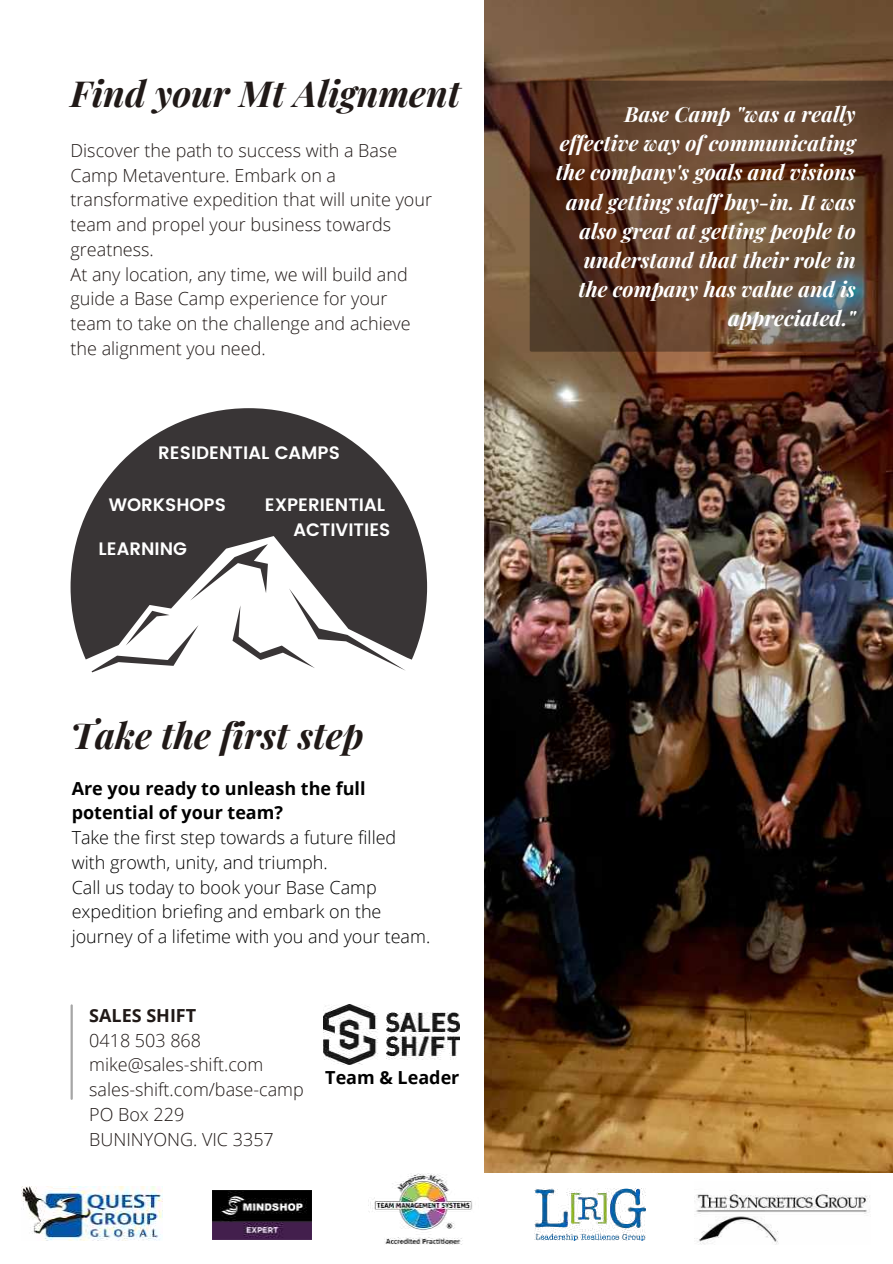
<style>
.page{position:relative;width:893px;height:1264px;background:#fff}
.page>*{position:absolute;margin:0;border:0;box-sizing:border-box;transform-origin:0 0}
.t1{font:italic 700 36px "Playfair Display";color:#201917}
.t2{font:italic 700 21px/29.2px "Playfair Display";color:#fff;text-align:right}
.t3{font:300 18px/24.8px "Open Sans";color:#201917}
.t4{font:300 18px/24.8px "Open Sans";color:#000}
.t5{font:700 18px/24.8px "Open Sans";color:#000}
.t6{font:600 18px/24.8px "Poppins";color:#fff;text-align:right}
.t7{font:700 18px "Open Sans";color:#201917}
</style>
<div class="page">
<img style="left:484px;top:0;width:408px;height:1172px">
<hr style="left:71px;top:1005px;width:2px;height:93px;background:#a6a6a6">
<svg style="left:71px;top:408px;width:356px;height:251px;fill:#393536"></svg>
<svg style="left:92px;top:544px;width:314px;height:128px"></svg>
<svg style="left:529px;top:81px;width:363px;height:270px;background:#5e402c"></svg>
<img style="left:323px;top:1004px;width:136px;height:60px">
<img style="left:21px;top:1186px;width:141px;height:54px">
<img style="left:694px;top:1194px;width:176px;height:50px">
<img style="left:368px;top:1173px;width:105px;height:71px">
<img style="left:212px;top:1190px;width:99px;height:49px">
<img style="left:535px;top:1188px;width:110px;height:52px">
<h1 class="t1" style="left:71px;top:68px;width:391px">Find your Mt Alignment</h1>
<p class="t3" style="left:71px;top:137px;width:363px">Discover the path to success with a Base Camp Metaventure. Embark on a transformative expedition that will unite your team and propel your business towards greatness.<br>At any location, any time, we will build and guide a Base Camp experience for your team to take on the challenge and achieve the alignment you need.</p>
<p class="t6" style="left:158px;top:440px;width:183px">RESIDENTIAL CAMPS</p>
<p class="t6" style="left:109px;top:492px;width:119px">WORKSHOPS</p>
<p class="t6" style="left:265px;top:492px;width:127px">EXPERIENTIAL<br>ACTIVITIES</p>
<p class="t6" style="left:98px;top:536px;width:90px">LEARNING</p>
<h1 class="t1" style="left:71px;top:710px;width:295px">Take the first step</h1>
<p class="t5" style="left:72px;top:775px;width:295px">Are you ready to unleash the full potential of your team?</p>
<p class="t4" style="left:72px;top:824px;width:360px">Take the first step towards a future filled with growth, unity, and triumph.<br>Call us today to book your Base Camp expedition briefing and embark on the journey of a lifetime with you and your team.</p>
<p class="t7" style="left:89px;top:1002px;width:108px">SALES SHIFT</p>
<p class="t3" style="left:89px;top:1027px;width:216px">0418 503 868 mike@sales-shift.com sales-shift.com/base-camp<br>PO Box 229<br>BUNINYONG. VIC 3357</p>
<p class="t5" style="left:325px;top:1064px;width:136px">Team &amp; Leader</p>
<p class="t2" style="left:555px;top:98px;width:301px">Base Camp "was a really effective way of communicating the company's goals and visions and getting staff buy-in. It was also great at getting people to understand that their role in the company has value and is appreciated."</p>
</div>
